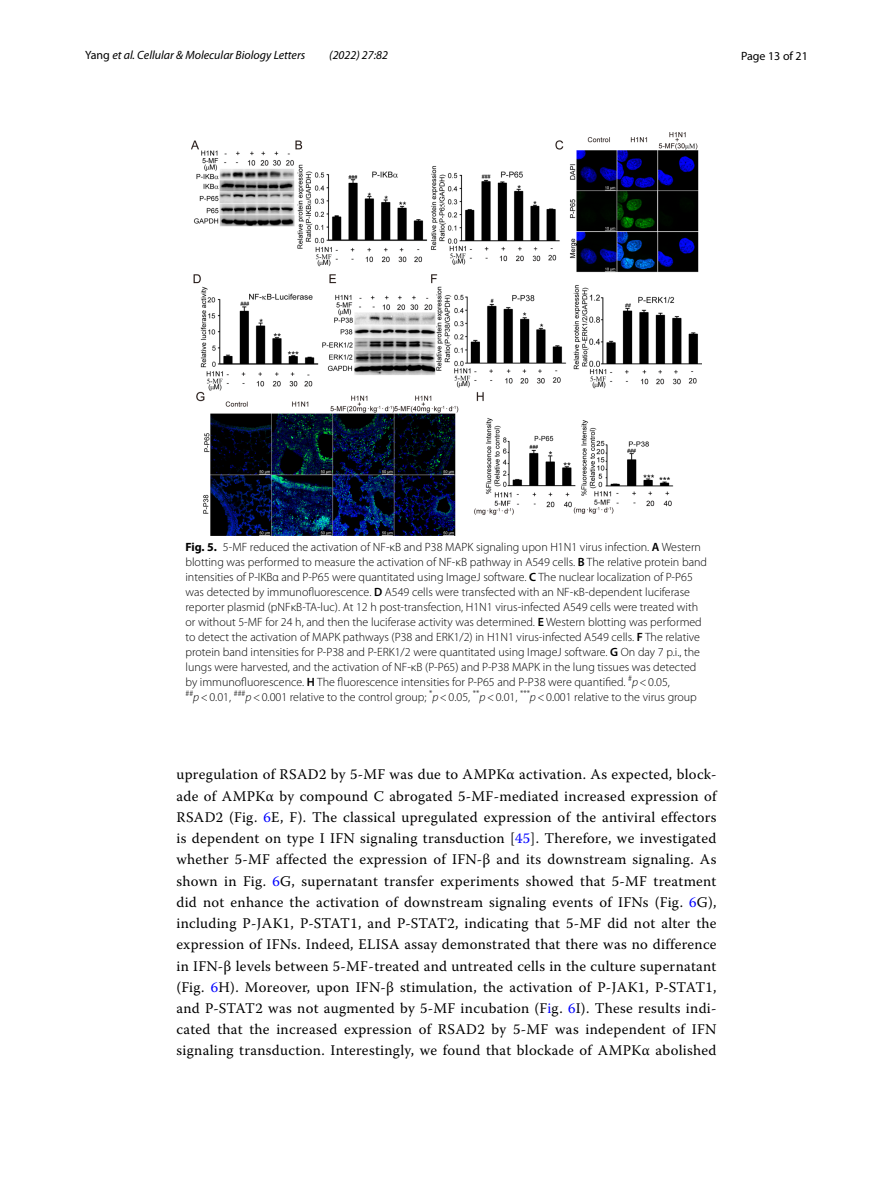
<style>
.page{position:relative;width:893px;height:1187px;background:#fff}
.page>*{position:absolute;margin:0;border:0;box-sizing:border-box;transform-origin:0 0}
.t1{font:14.7px/21.3px "Warnock Pro";letter-spacing:.02em;color:#000;text-align:justify}
.t2{font:300 12px/15px "Myriad Pro";color:#000}
.t3{font:italic 12px "Myriad Pro";color:#000}
.t4{font:12px "Myriad Pro";color:#000}
.s1{font-style:normal}
.s2{font-weight:700}
.s3{font-weight:600}
.s4{font-style:italic}
.s5{color:#00f}
</style>
<div class="page">
<img style="left:191px;top:133px;width:511px;height:402px">
<p class="t3" style="left:85px;top:48px;width:222px"><span class="s1">Yang</span> et al. Cellular &amp; Molecular Biology Letters</p>
<p class="t3" style="left:329px;top:48px;width:60px">(2022) 27:82</p>
<p class="t4" style="left:741px;top:48px;width:68px">Page 13 of 21</p>
<p class="t2" style="left:185px;top:539px;width:523px"><span class="s2">Fig. 5.</span> 5-MF reduced the activation of NF-κB and P38 MAPK signaling upon H1N1 virus infection. <span class="s3">A</span> Western blotting was performed to measure the activation of NF-κB pathway in A549 cells. <span class="s3">B</span> The relative protein band intensities of P-IKBα and P-P65 were quantitated using ImageJ software. <span class="s3">C</span> The nuclear localization of P-P65 was detected by immunofluorescence. <span class="s3">D</span> A549 cells were transfected with an NF-κB-dependent luciferase reporter plasmid (pNFκB-TA-luc). At 12 h post-transfection, H1N1 virus-infected A549 cells were treated with or without 5-MF for 24 h, and then the luciferase activity was determined. <span class="s3">E</span> Western blotting was performed to detect the activation of MAPK pathways (P38 and ERK1/2) in H1N1 virus-infected A549 cells. <span class="s3">F</span> The relative protein band intensities for P-P38 and P-ERK1/2 were quantitated using ImageJ software. <span class="s3">G</span> On day 7 p.i., the lungs were harvested, and the activation of NF-κB (P-P65) and P-P38 MAPK in the lung tissues was detected by immunofluorescence. <span class="s3">H</span> The fluorescence intensities for P-P65 and P-P38 were quantified. <sup>#</sup><span class="s4">p</span>&lt;0.05, <sup>##</sup><span class="s4">p</span>&lt;0.01, <sup>###</sup><span class="s4">p</span>&lt;0.001 relative to the control group; <sup>*</sup><span class="s4">p</span>&lt;0.05, <sup>**</sup><span class="s4">p</span>&lt;0.01, <sup>***</sup><span class="s4">p</span>&lt;0.001 relative to the virus group</p>
<p class="t1" style="left:176px;top:763px;width:542px">upregulation of RSAD2 by 5-MF was due to AMPKα activation. As expected, block&shy;ade of AMPKα by compound C abrogated 5-MF-mediated increased expression of RSAD2 (Fig. <span class="s5">6</span>E, F). The classical upregulated expression of the antiviral effectors is dependent on type I IFN signaling transduction [<span class="s5">45</span>]. Therefore, we investigated whether 5-MF affected the expression of IFN-β and its downstream signaling. As shown in Fig. <span class="s5">6</span>G, supernatant transfer experiments showed that 5-MF treatment did not enhance the activation of downstream signaling events of IFNs (Fig. <span class="s5">6</span>G), including P-JAK1, P-STAT1, and P-STAT2, indicating that 5-MF did not alter the expression of IFNs. Indeed, ELISA assay demonstrated that there was no difference in IFN-β levels between 5-MF-treated and untreated cells in the culture supernatant (Fig. <span class="s5">6</span>H). Moreover, upon IFN-β stimulation, the activation of P-JAK1, P-STAT1, and P-STAT2 was not augmented by 5-MF incubation (F<span class="s5">i</span>g. <span class="s5">6</span>I). These results indi&shy;cated that the increased expression of RSAD2 by 5-MF was independent of IFN signaling transduction. Interestingly, we found that blockade of AMPKα abolished</p>
</div>
